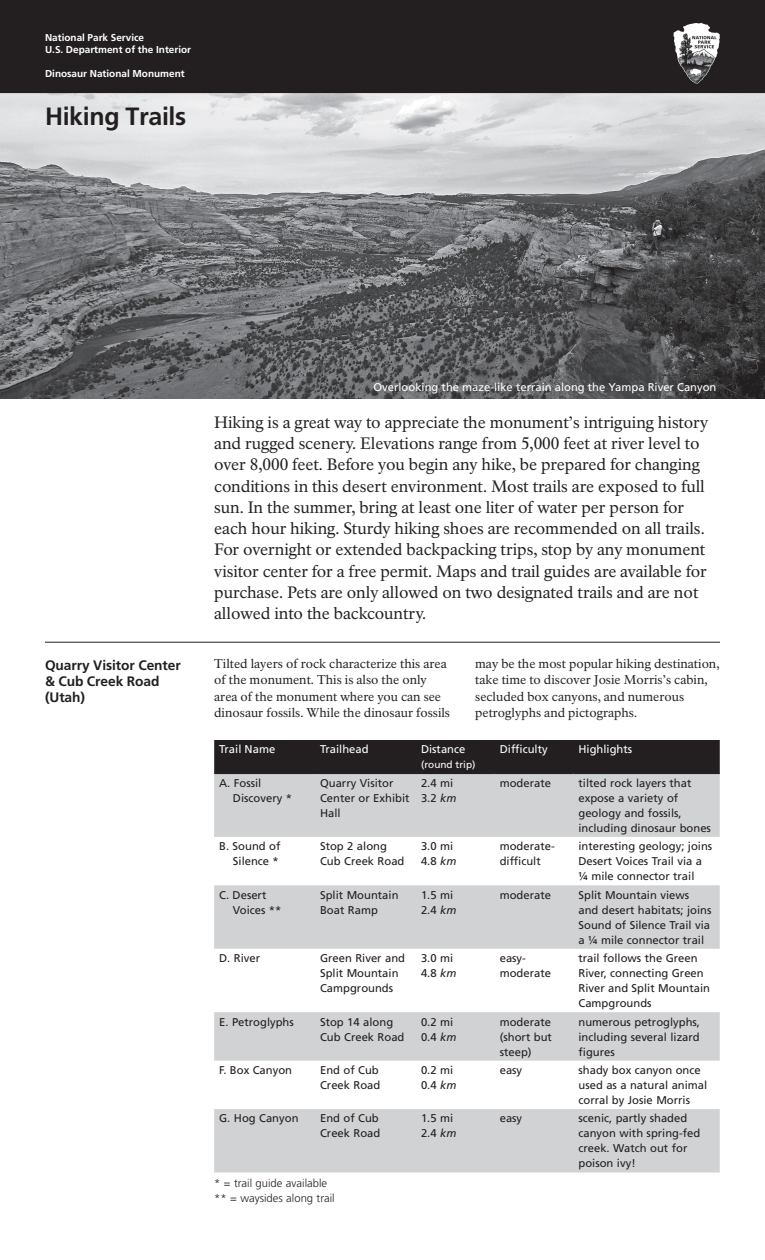
<style>
.page{position:relative;width:765px;height:1260px;background:#fff}
.page>*{position:absolute;margin:0;border:0;box-sizing:border-box;transform-origin:0 0}
.t1{font:700 25px "Frutiger LT Std";letter-spacing:-.015em;color:#231f20}
.t2{font:16.25px/21.2px "NPS Rawlinson OT";letter-spacing:-.005em;color:#231f20}
.t3{font:700 13.75px/16.2px "Frutiger LT Std";letter-spacing:-.005em;color:#231f20}
.t4{font:12.5px/16.2px "NPS Rawlinson OT";color:#231f20}
.t5{font:11.25px/15px "Frutiger LT Std";color:#231f20}
.t6{font:11.25px "Frutiger LT Std";color:#fff}
.t7{font:300 11.25px/15px "Frutiger LT Std";color:#231f20}
.t8{font:700 10px/11.9px "Frutiger LT Std";color:#fff}
.t9{font:10px "Frutiger LT Std";color:#fff}
.s1{font-style:italic}
</style>
<div class="page">
<img style="left:0;top:93px;width:765px;height:306px">
<hr style="left:45px;top:642px;width:675px;height:1px;background:#231f20">
<div style="left:0;top:0;width:765px;height:93px;background:#231f20"></div>
<img style="left:673px;top:23px;width:33px;height:61px">
<div style="left:214px;top:740px;width:506px;height:33px;background:#231f20"></div>
<svg style="left:214px;top:774px;width:506px;height:399px;fill:#d1d2d4"></svg>
<hr style="left:214px;top:773px;width:101px;height:1px;background:#231f20">
<hr style="left:315px;top:773px;width:101px;height:1px;background:#231f20">
<hr style="left:416px;top:773px;width:79px;height:1px;background:#231f20">
<hr style="left:495px;top:773px;width:79px;height:1px;background:#231f20">
<hr style="left:574px;top:773px;width:146px;height:1px;background:#231f20">
<p class="t8" style="left:45px;top:32px;width:148px">National Park Service<br>U.S. Department of the Interior</p>
<p class="t8" style="left:45px;top:68px;width:141px">Dinosaur National Monument</p>
<h1 class="t1" style="left:45px;top:102px;width:143px">Hiking Trails</h1>
<p class="t6" style="left:373px;top:380px;width:345px">Overlooking the maze-like terrain along the Yampa River Canyon</p>
<p class="t2" style="left:214px;top:412px;width:496px">Hiking is a great way to appreciate the monument’s intriguing history and rugged scenery. Elevations range from 5,000 feet at river level to over 8,000 feet. Before you begin any hike, be prepared for changing conditions in this desert environment. Most trails are exposed to full sun. In the summer, bring at least one liter of water per person for each hour hiking. Sturdy hiking shoes are recommended on all trails.<br>For overnight or extended backpacking trips, stop by any monument visitor center for a free permit. Maps and trail guides are available for purchase. Pets are only allowed on two designated trails and are not allowed into the backcountry.</p>
<p class="t3" style="left:45px;top:657px;width:137px">Quarry Visitor Center &amp; Cub Creek Road (Utah)</p>
<p class="t4" style="left:214px;top:656px;width:237px">Tilted layers of rock characterize this area of the monument. This is also the only area of the monument where you can see dinosaur fossils. While the dinosaur fossils</p>
<p class="t4" style="left:475px;top:656px;width:246px">may be the most popular hiking destination, take time to discover Josie Morris’s cabin, secluded box canyons, and numerous petroglyphs and pictographs.</p>
<p class="t6" style="left:219px;top:743px;width:58px">Trail Name</p>
<p class="t6" style="left:320px;top:743px;width:50px">Trailhead</p>
<p class="t6" style="left:421px;top:743px;width:46px">Distance</p>
<p class="t9" style="left:421px;top:759px;width:56px">(round trip)</p>
<p class="t6" style="left:500px;top:743px;width:49px">Difficulty</p>
<p class="t6" style="left:579px;top:743px;width:55px">Highlights</p>
<p class="t5" style="left:233px;top:776px;width:61px;text-indent:-14px">A. Fossil<br>Discovery *</p>
<p class="t5" style="left:320px;top:776px;width:91px">Quarry Visitor<br>Center or Exhibit<br>Hall</p>
<p class="t5" style="left:421px;top:776px;width:37px">2.4 mi<br>3.2 <span class="s1">km</span></p>
<p class="t5" style="left:500px;top:776px;width:53px">moderate</p>
<p class="t5" style="left:579px;top:776px;width:134px">tilted rock layers that expose a variety of geology and fossils, including dinosaur bones</p>
<p class="t5" style="left:219px;top:839px;width:63px;text-align:right">B. Sound of<br>Silence *</p>
<p class="t5" style="left:320px;top:839px;width:86px">Stop 2 along<br>Cub Creek Road</p>
<p class="t5" style="left:421px;top:839px;width:37px">3.0 mi<br>4.8 <span class="s1">km</span></p>
<p class="t5" style="left:500px;top:839px;width:57px">moderate&shy;difficult</p>
<p class="t5" style="left:579px;top:839px;width:135px">interesting geology; joins<br>Desert Voices Trail via a ¼ mile connector trail</p>
<p class="t5" style="left:233px;top:887px;width:50px;text-indent:-14px">C. Desert<br>Voices **</p>
<p class="t5" style="left:320px;top:887px;width:80px">Split Mountain<br>Boat Ramp</p>
<p class="t5" style="left:421px;top:887px;width:37px">1.5 mi<br>2.4 <span class="s1">km</span></p>
<p class="t5" style="left:500px;top:887px;width:53px">moderate</p>
<p class="t5" style="left:579px;top:887px;width:134px">Split Mountain views and desert habitats; joins<br>Sound of Silence Trail via a ¼ mile connector trail</p>
<p class="t5" style="left:219px;top:951px;width:42px">D. River</p>
<p class="t5" style="left:320px;top:951px;width:87px">Green River and<br>Split Mountain<br>Campgrounds</p>
<p class="t5" style="left:421px;top:951px;width:37px">3.0 mi<br>4.8 <span class="s1">km</span></p>
<p class="t5" style="left:500px;top:951px;width:53px">easy&shy;moderate</p>
<p class="t5" style="left:579px;top:951px;width:133px">trail follows the Green<br>River, connecting Green<br>River and Split Mountain<br>Campgrounds</p>
<p class="t5" style="left:219px;top:1014px;width:76px">E. Petroglyphs</p>
<p class="t5" style="left:320px;top:1014px;width:86px">Stop 14 along<br>Cub Creek Road</p>
<p class="t5" style="left:421px;top:1014px;width:37px">0.2 mi<br>0.4 <span class="s1">km</span></p>
<p class="t5" style="left:500px;top:1014px;width:54px;text-align:justify">moderate (short but steep)</p>
<p class="t5" style="left:579px;top:1014px;width:123px;text-align:justify">numerous petroglyphs, including several lizard figures</p>
<p class="t5" style="left:219px;top:1063px;width:74px">F. Box Canyon</p>
<p class="t5" style="left:320px;top:1063px;width:62px">End of Cub<br>Creek Road</p>
<p class="t5" style="left:421px;top:1063px;width:37px">0.2 mi<br>0.4 <span class="s1">km</span></p>
<p class="t5" style="left:500px;top:1063px;width:24px">easy</p>
<p class="t5" style="left:579px;top:1063px;width:130px">shady box canyon once used as a natural animal corral by Josie Morris</p>
<p class="t5" style="left:219px;top:1111px;width:81px">G. Hog Canyon</p>
<p class="t5" style="left:320px;top:1111px;width:62px">End of Cub<br>Creek Road</p>
<p class="t5" style="left:421px;top:1111px;width:37px">1.5 mi<br>2.4 <span class="s1">km</span></p>
<p class="t5" style="left:500px;top:1111px;width:24px">easy</p>
<p class="t5" style="left:579px;top:1111px;width:123px">scenic, partly shaded canyon with spring-fed creek. Watch out for poison ivy!</p>
<p class="t7" style="left:214px;top:1176px;width:122px">* = trail guide available ** = waysides along trail</p>
</div>
